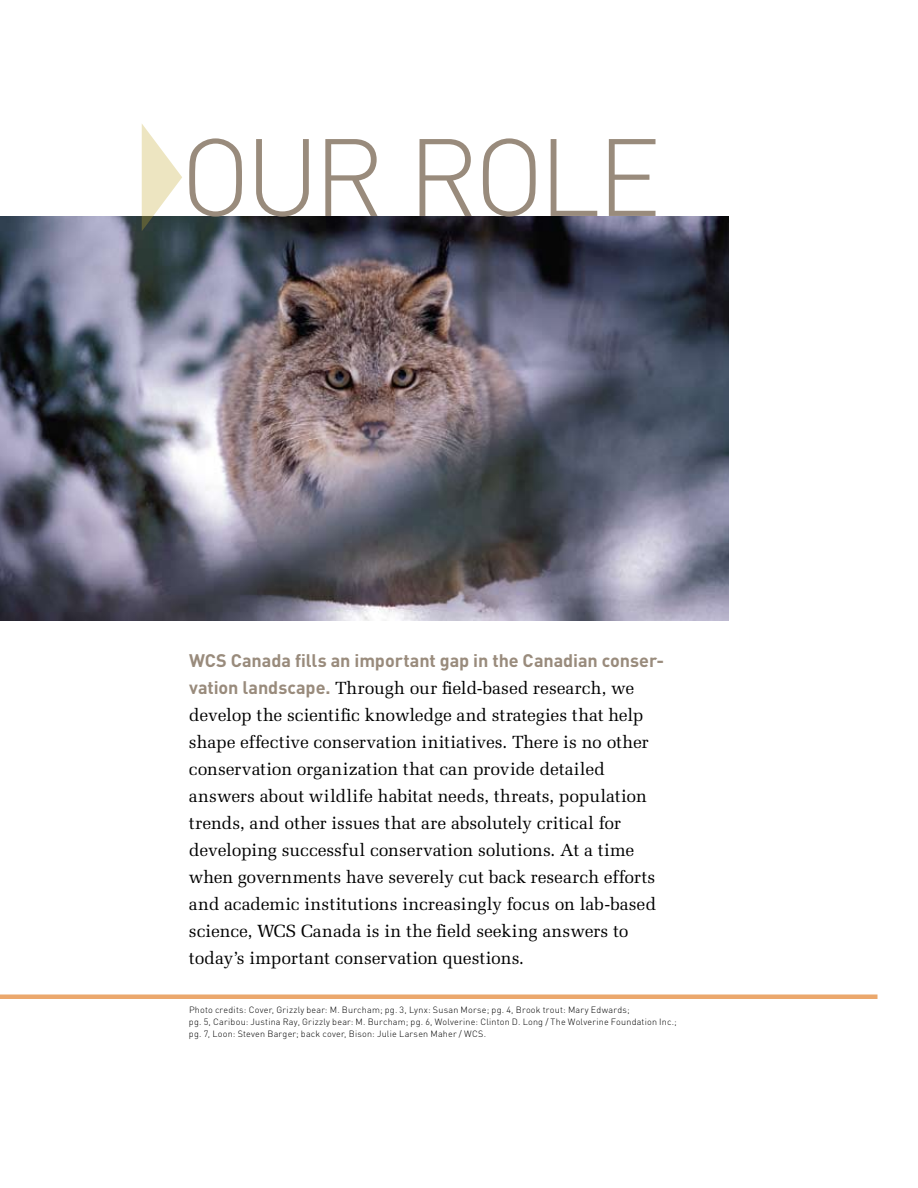
<style>
.page{position:relative;width:918px;height:1188px;background:#fff}
.page>*{position:absolute;margin:0;border:0;box-sizing:border-box;transform-origin:0 0}
.t1{font:300 108px "DIN";letter-spacing:-.045em;color:#998b7c}
.t2{font:700 18px "DIN";letter-spacing:-.005em;color:#998b7c}
.t3{font:17.7px/27px "Melior";letter-spacing:-.005em;color:#000}
.t4{font:300 9px/12px "DIN";letter-spacing:.025em;color:#000}
.s1{font-family:"DIN";font-weight:700;font-size:18px;color:#998b7c}
</style>
<div class="page">
<div style="left:0;top:994px;width:878px;height:5px;background:#eba86d"></div>
<img style="left:0;top:216px;width:729px;height:405px">
<svg style="left:142px;top:124px;width:40px;height:107px"></svg>
<h1 class="t1" style="left:180px;top:111px;width:483px">Our role</h1>
<p class="t2" style="left:189px;top:649px;width:477px">WCS Canada fills an important gap in the Canadian conser-</p>
<p class="t3" style="left:189px;top:674px;width:469px"><span class="s1">vation landscape.</span> Through our field-based research, we develop the scientific knowledge and strategies that help shape effective conservation initiatives. There is no other conservation organization that can provide detailed answers about wildlife habitat needs, threats, population trends, and other issues that are absolutely critical for developing successful conservation solutions. At a time when governments have severely cut back research efforts and academic institutions increasingly focus on lab-based science, WCS Canada is in the field seeking answers to today’s important conservation questions.</p>
<p class="t4" style="left:189px;top:1003px;width:489px">Photo credits: Cover, Grizzly bear: M. Burcham; pg. 3, Lynx: Susan Morse; pg. 4, Brook trout: Mary Edwards;<br>pg. 5, Caribou: Justina Ray, Grizzly bear: M. Burcham; pg. 6, Wolverine: Clinton D. Long / The Wolverine Foundation Inc.; pg. 7, Loon: Steven Barger; back cover, Bison: Julie Larsen Maher / WCS.</p>
</div>
